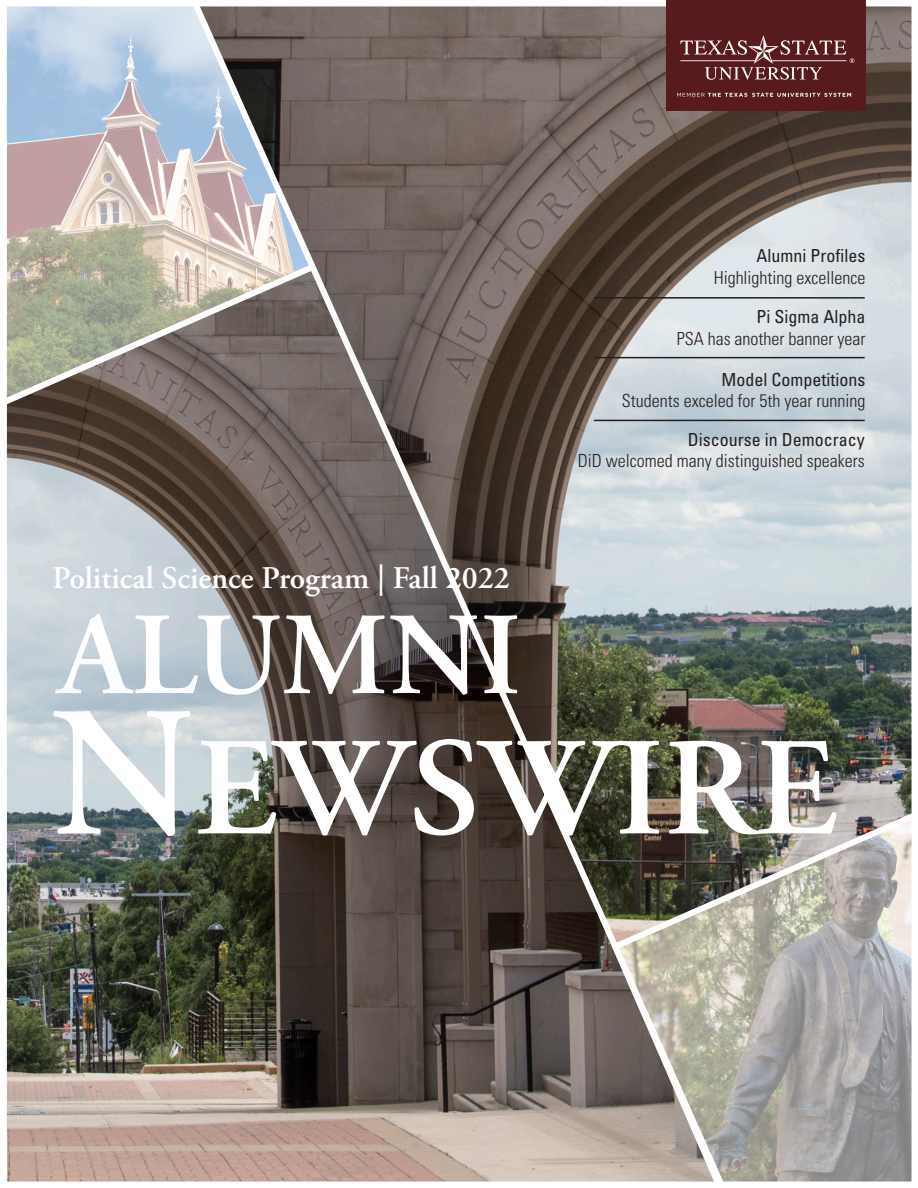
<style>
.page{position:relative;width:918px;height:1188px;background:#fff}
.page>*{position:absolute;margin:0;border:0;box-sizing:border-box;transform-origin:0 0}
.t1{font:600 139.5px "Adobe Garamond Pro";color:#fff}
.t2{font:600 117px "Adobe Garamond Pro";color:#fff}
.t3{font:600 31.5px "Adobe Garamond Pro";color:#fff}
.t4{font:300 condensed 18px "Univers LT Std";color:#231f20}
.t5{font:condensed 18px "Univers LT Std";color:#231f20}
.s1{font-size:184.5px}
</style>
<div class="page">
<img style="left:6px;top:6px;width:906px;height:1176px">
<hr style="left:594px;top:297px;width:271px;height:2px;background:#231f20">
<hr style="left:594px;top:357px;width:271px;height:1px;background:#231f20">
<hr style="left:594px;top:420px;width:271px;height:1px;background:#231f20">
<div style="left:666px;top:0;width:200px;height:111px;background:#571b1d"></div>
<svg style="left:680px;top:35px;width:175px;height:45px"></svg>
<svg style="left:677px;top:93px;width:174px;height:4px"></svg>
<p class="t3" style="left:53px;top:559px;width:459px">Political Science Program | Fall 2022</p>
<p class="t2" style="left:59px;top:588px;width:464px">ALUMNI</p>
<p class="t5" style="left:757px;top:244px;width:110px">Alumni Profiles</p>
<p class="t4" style="left:714px;top:267px;width:153px">Highlighting excellence</p>
<p class="t5" style="left:757px;top:306px;width:110px">Pi Sigma Alpha</p>
<p class="t4" style="left:677px;top:328px;width:190px">PSA has another banner year</p>
<p class="t5" style="left:722px;top:368px;width:145px">Model Competitions</p>
<p class="t4" style="left:622px;top:390px;width:245px">Students exceled for 5th year running</p>
<p class="t5" style="left:688px;top:428px;width:178px">Discourse in Democracy</p>
<p class="t4" style="left:578px;top:450px;width:288px">DiD welcomed many distinguished speakers</p>
<p class="t1" style="left:51px;top:709px;width:787px"><span class="s1">N</span>EWSWIRE</p>
</div>
